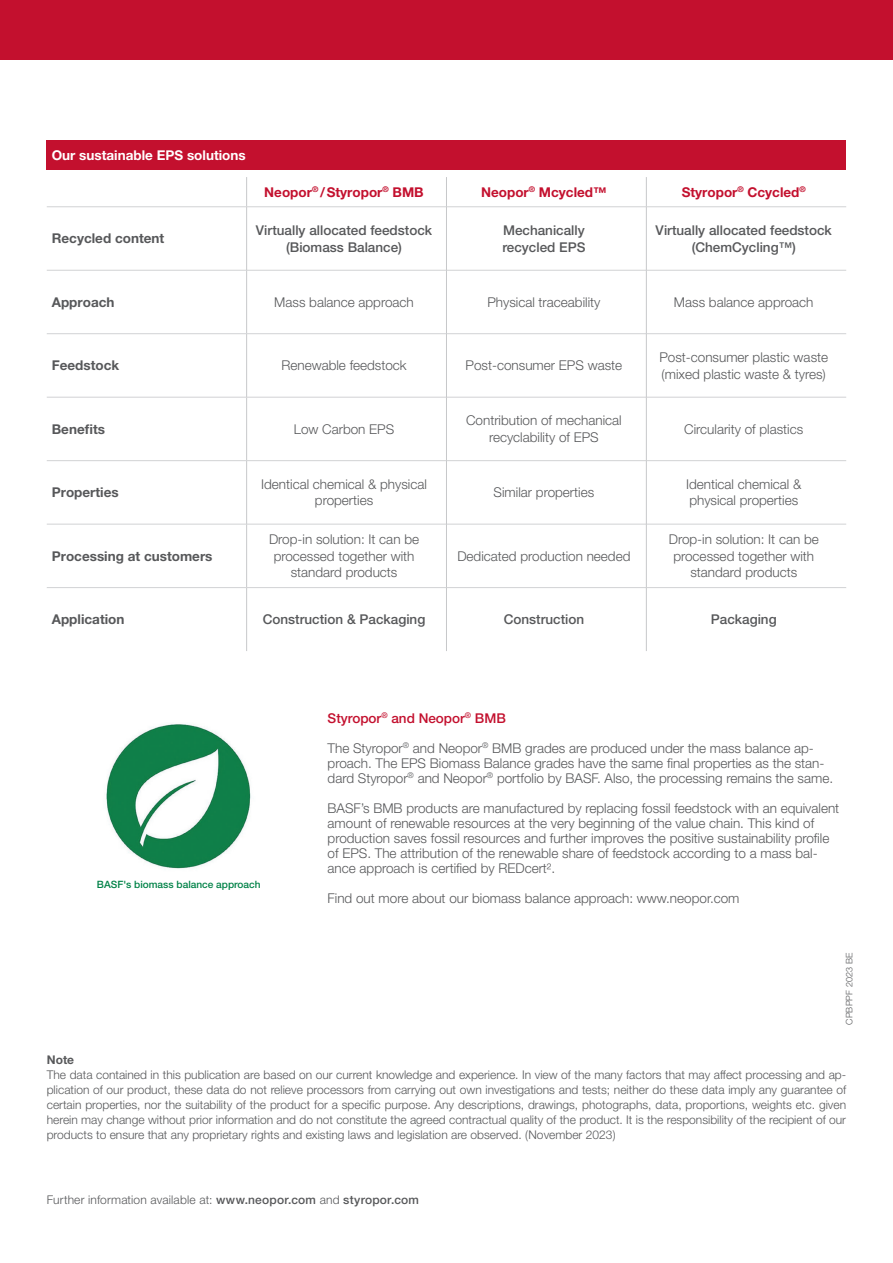
<style>
.page{position:relative;width:893px;height:1263px;background:#fff}
.page>*{position:absolute;margin:0;border:0;box-sizing:border-box;transform-origin:0 0}
.t1{font:300 13.5px/16.5px "Helvetica Neue LT Pro";color:#57585a}
.t2{font:500 13.5px/16.5px "Helvetica Neue LT Pro";color:#57585a;text-align:center}
.t3{font:700 13.5px "Helvetica Neue LT Pro";color:#57585a}
.t4{font:700 13.5px "Helvetica Neue LT Pro";color:#c3102e}
.t5{font:700 13.5px "Helvetica Neue LT Pro";color:#fff}
.t6{font:500 13.5px "Helvetica Neue LT Pro";color:#c3102e}
.t7{font:300 12px/15px "Helvetica Neue LT Pro";color:#57585a;text-align:justify}
.t8{font:700 12px "Helvetica Neue LT Pro";color:#57585a}
.t9{font:500 10.05px "Helvetica Neue LT Pro";color:#008247}
.t10{font:300 9px "Helvetica Neue LT Pro";letter-spacing:.01em;color:#57585a}
.s1{font-weight:500}
</style>
<div class="page">
<img style="left:106px;top:724px;width:145px;height:145px">
<div style="left:47px;top:140px;width:799px;height:30px;background:#c3102e"></div>
<hr style="left:246px;top:270px;width:1px;height:64px;background:#c7c8ca">
<hr style="left:246px;top:334px;width:1px;height:63px;background:#c7c8ca">
<hr style="left:246px;top:397px;width:1px;height:63px;background:#c7c8ca">
<hr style="left:246px;top:461px;width:1px;height:63px;background:#c7c8ca">
<hr style="left:246px;top:524px;width:1px;height:63px;background:#c7c8ca">
<hr style="left:246px;top:588px;width:1px;height:63px;background:#c7c8ca">
<hr style="left:47px;top:270px;width:200px;height:1px;background:#d1d2d4">
<hr style="left:247px;top:270px;width:199px;height:1px;background:#d1d2d4">
<hr style="left:447px;top:270px;width:199px;height:1px;background:#d1d2d4">
<hr style="left:646px;top:270px;width:200px;height:1px;background:#d1d2d4">
<hr style="left:47px;top:333px;width:200px;height:1px;background:#d1d2d4">
<hr style="left:247px;top:333px;width:199px;height:1px;background:#d1d2d4">
<hr style="left:447px;top:333px;width:199px;height:1px;background:#d1d2d4">
<hr style="left:646px;top:333px;width:200px;height:1px;background:#d1d2d4">
<hr style="left:47px;top:397px;width:200px;height:1px;background:#d1d2d4">
<hr style="left:247px;top:397px;width:199px;height:1px;background:#d1d2d4">
<hr style="left:447px;top:397px;width:199px;height:1px;background:#d1d2d4">
<hr style="left:646px;top:397px;width:200px;height:1px;background:#d1d2d4">
<hr style="left:47px;top:460px;width:200px;height:1px;background:#d1d2d4">
<hr style="left:247px;top:460px;width:199px;height:1px;background:#d1d2d4">
<hr style="left:447px;top:460px;width:199px;height:1px;background:#d1d2d4">
<hr style="left:646px;top:460px;width:200px;height:1px;background:#d1d2d4">
<hr style="left:47px;top:524px;width:200px;height:1px;background:#d1d2d4">
<hr style="left:247px;top:524px;width:199px;height:1px;background:#d1d2d4">
<hr style="left:447px;top:524px;width:199px;height:1px;background:#d1d2d4">
<hr style="left:646px;top:524px;width:200px;height:1px;background:#d1d2d4">
<hr style="left:47px;top:587px;width:200px;height:1px;background:#d1d2d4">
<hr style="left:247px;top:587px;width:199px;height:1px;background:#d1d2d4">
<hr style="left:447px;top:587px;width:199px;height:1px;background:#d1d2d4">
<hr style="left:646px;top:587px;width:200px;height:1px;background:#d1d2d4">
<hr style="left:446px;top:207px;width:1px;height:63px;background:#c7c8ca">
<hr style="left:646px;top:207px;width:1px;height:63px;background:#c7c8ca">
<hr style="left:446px;top:270px;width:1px;height:64px;background:#c7c8ca">
<hr style="left:646px;top:270px;width:1px;height:64px;background:#c7c8ca">
<hr style="left:446px;top:334px;width:1px;height:63px;background:#c7c8ca">
<hr style="left:646px;top:334px;width:1px;height:63px;background:#c7c8ca">
<hr style="left:446px;top:397px;width:1px;height:64px;background:#c7c8ca">
<hr style="left:646px;top:397px;width:1px;height:64px;background:#c7c8ca">
<hr style="left:446px;top:461px;width:1px;height:63px;background:#c7c8ca">
<hr style="left:646px;top:461px;width:1px;height:63px;background:#c7c8ca">
<hr style="left:446px;top:524px;width:1px;height:64px;background:#c7c8ca">
<hr style="left:646px;top:524px;width:1px;height:64px;background:#c7c8ca">
<hr style="left:446px;top:588px;width:1px;height:63px;background:#c7c8ca">
<hr style="left:646px;top:588px;width:1px;height:63px;background:#c7c8ca">
<hr style="left:447px;top:206px;width:199px;height:1px;background:#d1d2d4">
<hr style="left:646px;top:206px;width:200px;height:1px;background:#d1d2d4">
<hr style="left:446px;top:177px;width:1px;height:30px;background:#c7c8ca">
<hr style="left:646px;top:177px;width:1px;height:30px;background:#c7c8ca">
<hr style="left:246px;top:177px;width:1px;height:30px;background:#c7c8ca">
<hr style="left:246px;top:207px;width:1px;height:63px;background:#c7c8ca">
<hr style="left:47px;top:206px;width:200px;height:1px;background:#d1d2d4">
<hr style="left:247px;top:206px;width:199px;height:1px;background:#d1d2d4">
<div style="left:0;top:0;width:893px;height:60px;background:#c3102e"></div>
<p class="t5" style="left:52px;top:147px;width:195px">Our sustainable EPS solutions</p>
<p class="t4" style="left:264px;top:183px;width:161px">Neopor<sup>®</sup> /Styropor<sup>®</sup> BMB</p>
<p class="t4" style="left:481px;top:183px;width:127px">Neopor<sup>®</sup> Mcycled™</p>
<p class="t4" style="left:682px;top:183px;width:126px">Styropor<sup>®</sup> Ccycled<sup>®</sup></p>
<p class="t3" style="left:52px;top:230px;width:114px">Recycled content</p>
<p class="t2" style="left:256px;top:222px;width:178px">Virtually allocated feedstock (Biomass Balance)</p>
<p class="t2" style="left:502px;top:222px;width:85px;text-align:left">Mechanically recycled EPS</p>
<p class="t2" style="left:656px;top:222px;width:178px">Virtually allocated feedstock (ChemCycling™)</p>
<p class="t3" style="left:52px;top:294px;width:64px">Approach</p>
<p class="t1" style="left:274px;top:293px;width:141px">Mass balance approach</p>
<p class="t1" style="left:487px;top:293px;width:115px">Physical traceability</p>
<p class="t1" style="left:674px;top:293px;width:141px">Mass balance approach</p>
<p class="t3" style="left:52px;top:357px;width:69px">Feedstock</p>
<p class="t1" style="left:281px;top:357px;width:127px">Renewable feedstock</p>
<p class="t1" style="left:466px;top:357px;width:158px">Post-consumer EPS waste</p>
<p class="t1" style="left:659px;top:349px;width:170px">Post-consumer plastic waste (mixed plastic waste &amp; tyres)</p>
<p class="t3" style="left:52px;top:421px;width:55px">Benefits</p>
<p class="t1" style="left:294px;top:420px;width:102px">Low Carbon EPS</p>
<p class="t1" style="left:466px;top:412px;width:157px;text-align:center">Contribution of mechanical recyclability of EPS</p>
<p class="t1" style="left:684px;top:420px;width:121px">Circularity of plastics</p>
<p class="t3" style="left:52px;top:484px;width:68px">Properties</p>
<p class="t1" style="left:261px;top:476px;width:167px;text-align:center">Identical chemical &amp; physical properties</p>
<p class="t1" style="left:494px;top:484px;width:102px">Similar properties</p>
<p class="t1" style="left:686px;top:476px;width:117px">Identical chemical &amp; physical properties</p>
<p class="t3" style="left:52px;top:547px;width:162px">Processing at customers</p>
<p class="t1" style="left:269px;top:531px;width:152px;text-align:center">Drop-in solution: It can be processed together with standard products</p>
<p class="t1" style="left:457px;top:547px;width:175px">Dedicated production needed</p>
<p class="t1" style="left:669px;top:531px;width:152px;text-align:center">Drop-in solution: It can be processed together with standard products</p>
<p class="t3" style="left:52px;top:611px;width:74px">Application</p>
<p class="t2" style="left:263px;top:611px;width:164px">Construction &amp; Packaging</p>
<p class="t2" style="left:504px;top:611px;width:82px">Construction</p>
<p class="t2" style="left:711px;top:611px;width:67px">Packaging</p>
<p class="t9" style="left:97px;top:879px;width:165px">BASF's biomass balance approach</p>
<p class="t6" style="left:328px;top:710px;width:180px">Styropor<sup>®</sup> and Neopor<sup>®</sup> BMB</p>
<p class="t1" style="left:328px;top:740px;width:507px;line-height:15px">The Styropor<sup>®</sup> and Neopor<sup>®</sup> BMB grades are produced under the mass balance ap&shy;proach. The EPS Biomass Balance grades have the same final properties as the stan&shy;dard Styropor<sup>®</sup> and Neopor<sup>®</sup> portfolio by BASF. Also, the processing remains the same.</p>
<p class="t1" style="left:328px;top:800px;width:513px;line-height:15px">BASF’s BMB products are manufactured by replacing fossil feedstock with an equivalent amount of renewable resources at the very beginning of the value chain. This kind of production saves fossil resources and further improves the positive sustainability profile of EPS. The attribution of the renewable share of feedstock according to a mass bal&shy;ance approach is certified by REDcert².</p>
<p class="t1" style="left:328px;top:889px;width:413px">Find out more about our biomass balance approach: www.neopor.com</p>
<p class="t10" style="left:844px;top:1025px;width:74px;rotate:-90deg">CPBPPF 2023 BE</p>
<p class="t8" style="left:47px;top:1052px;width:29px">Note</p>
<p class="t7" style="left:47px;top:1066px;width:801px">The data contained in this publication are based on our current knowledge and experience. In view of the many factors that may affect processing and ap&shy;plication of our product, these data do not relieve processors from carrying out own investigations and tests; neither do these data imply any guarantee of certain properties, nor the suitability of the product for a specific purpose. Any descriptions, drawings, photographs, data, proportions, weights etc. given herein may change without prior information and do not constitute the agreed contractual quality of the product. It is the responsibility of the recipient of our products to ensure that any proprietary rights and existing laws and legislation are observed. (November 2023)</p>
<p class="t7" style="left:47px;top:1191px;width:374px">Further information available at: <span class="s1">www.neopor.com</span> and <span class="s1">styropor.com</span></p>
</div>
